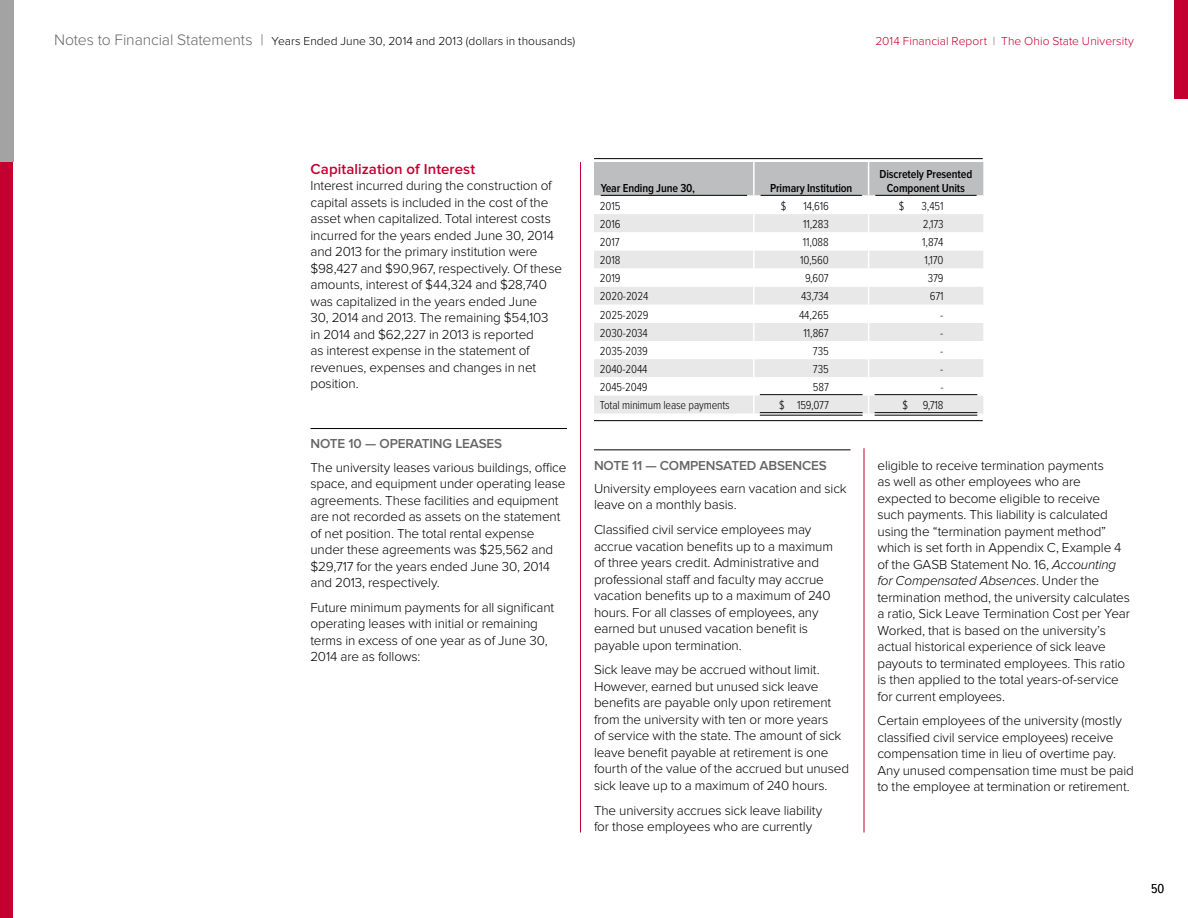
<style>
.page{position:relative;width:1188px;height:918px;background:#fff}
.page>*{position:absolute;margin:0;border:0;box-sizing:border-box;transform-origin:0 0}
.t1{font:600 15px "Proxima Nova";letter-spacing:.005em;color:#c3002f}
.t2{font:300 13.5px/16.5px "Proxima Nova";letter-spacing:-.01em;color:#000}
.t3{font:600 13.5px "Proxima Nova";letter-spacing:-.01em;color:#666}
.t4{font:300 13.5px "Proxima Nova Cond";color:#000}
.Notes_chart_numbers{font:300 12px "Proxima Nova Cond";letter-spacing:-.01em;color:#000}
.Notes_chart_body_PNC{font:300 12px "Proxima Nova Cond";letter-spacing:-.01em;color:#000}
.t5{font:300 12px "Proxima Nova";letter-spacing:.005em;color:#000}
.Notes_chart_head_sem{font:600 12px/13.5px "Proxima Nova Cond";letter-spacing:-.01em;color:#000;text-align:center}
.t6{font:300 12px "Proxima Nova";letter-spacing:.005em;color:#c3002f}
.s1{font-size:15.75px;color:#666}
.s2{color:#666}
.s3{font-style:italic}
</style>
<div class="page">
<div style="left:1174px;top:0;width:14px;height:99px;background:#c3002f"></div>
<hr style="left:594px;top:158px;width:389px;height:1px;background:#000">
<hr style="left:594px;top:420px;width:389px;height:1px;background:#000">
<svg style="left:594px;top:162px;width:389px;height:251px"></svg>
<hr style="left:601px;top:195px;width:146px;height:1px;background:#000">
<hr style="left:761px;top:195px;width:101px;height:1px;background:#000">
<hr style="left:875px;top:195px;width:102px;height:1px;background:#000">
<hr style="left:760px;top:394px;width:103px;height:1px;background:#000">
<hr style="left:875px;top:394px;width:102px;height:1px;background:#000">
<hr style="left:760px;top:412px;width:103px;height:1px;background:#000">
<hr style="left:760px;top:415px;width:103px;height:1px;background:#000">
<hr style="left:875px;top:412px;width:102px;height:1px;background:#000">
<hr style="left:875px;top:415px;width:102px;height:1px;background:#000">
<hr style="left:310px;top:428px;width:257px;height:1px;background:#000">
<hr style="left:594px;top:449px;width:256px;height:1px;background:#000">
<hr style="left:864px;top:448px;width:1px;height:384px;background:#c3002f">
<hr style="left:580px;top:162px;width:1px;height:670px;background:#c3002f">
<div style="left:0;top:162px;width:13px;height:756px;background:#c3002f"></div>
<div style="left:0;top:0;width:14px;height:162px;background:#a3a3a3"></div>
<p class="t5" style="left:54px;top:34px;width:523px"><span class="s1">Notes to Financial Statements |</span> Years Ended June 30, 2014 and 2013 (dollars in thousands)</p>
<p class="t6" style="left:875px;top:34px;width:260px">2014 Financial Report <span class="s2">|</span> The Ohio State University</p>
<h4 class="t1" style="left:310px;top:160px;width:166px">Capitalization of Interest</h4>
<p class="t2" style="left:310px;top:178px;width:253px">Interest incurred during the construction of capital assets is included in the cost of the asset when capitalized. Total interest costs incurred for the years ended June 30, 2014 and 2013 for the primary institution were $98,427 and $90,967, respectively. Of these amounts, interest of $44,324 and $28,740 was capitalized in the years ended June<br>30, 2014 and 2013. The remaining $54,103<br>in 2014 and $62,227 in 2013 is reported<br>as interest expense in the statement of revenues, expenses and changes in net position.</p>
<h3 class="t3" style="left:310px;top:436px;width:193px">NOTE 10 — OPERATING LEASES</h3>
<p class="t2" style="left:310px;top:459px;width:257px">The university leases various buildings, office space, and equipment under operating lease agreements. These facilities and equipment are not recorded as assets on the statement of net position. The total rental expense under these agreements was $25,562 and $29,717 for the years ended June 30, 2014 and 2013, respectively.</p>
<p class="t2" style="left:310px;top:599px;width:245px">Future minimum payments for all significant operating leases with initial or remaining terms in excess of one year as of June 30, 2014 are as follows:</p>
<h2 class="Notes_chart_head_sem" style="left:601px;top:181px;width:96px">Year Ending June 30,</h2>
<h2 class="Notes_chart_head_sem" style="left:770px;top:181px;width:84px">Primary Institution</h2>
<h2 class="Notes_chart_head_sem" style="left:880px;top:168px;width:94px">Discretely Presented<br>Component Units</h2>
<p class="Notes_chart_body_PNC" style="left:600px;top:199px;width:22px">2015</p>
<h2 class="Notes_chart_numbers" style="left:781px;top:199px;width:7px">$</h2>
<h2 class="Notes_chart_numbers" style="left:804px;top:199px;width:27px">14,616</h2>
<h2 class="Notes_chart_numbers" style="left:899px;top:199px;width:7px">$</h2>
<h2 class="Notes_chart_numbers" style="left:922px;top:199px;width:24px">3,451</h2>
<p class="Notes_chart_body_PNC" style="left:600px;top:217px;width:22px">2016</p>
<h2 class="Notes_chart_numbers" style="left:803px;top:217px;width:27px">11,283</h2>
<h2 class="Notes_chart_numbers" style="left:923px;top:217px;width:22px">2,173</h2>
<p class="Notes_chart_body_PNC" style="left:600px;top:235px;width:21px">2017</p>
<h2 class="Notes_chart_numbers" style="left:803px;top:235px;width:27px">11,088</h2>
<h2 class="Notes_chart_numbers" style="left:922px;top:235px;width:23px">1,874</h2>
<p class="Notes_chart_body_PNC" style="left:600px;top:254px;width:22px">2018</p>
<h2 class="Notes_chart_numbers" style="left:800px;top:254px;width:30px">10,560</h2>
<h2 class="Notes_chart_numbers" style="left:924px;top:254px;width:21px">1,170</h2>
<p class="Notes_chart_body_PNC" style="left:600px;top:272px;width:22px">2019</p>
<h2 class="Notes_chart_numbers" style="left:805px;top:272px;width:25px">9,607</h2>
<h2 class="Notes_chart_numbers" style="left:928px;top:272px;width:17px">379</h2>
<p class="Notes_chart_body_PNC" style="left:600px;top:290px;width:50px">2020-2024</p>
<h2 class="Notes_chart_numbers" style="left:801px;top:290px;width:29px">43,734</h2>
<h2 class="Notes_chart_numbers" style="left:930px;top:290px;width:15px">671</h2>
<p class="Notes_chart_body_PNC" style="left:600px;top:308px;width:50px">2025-2029</p>
<h2 class="Notes_chart_numbers" style="left:799px;top:308px;width:31px">44,265</h2>
<h2 class="Notes_chart_numbers" style="left:940px;top:308px;width:5px">-</h2>
<p class="Notes_chart_body_PNC" style="left:600px;top:326px;width:49px">2030-2034</p>
<h2 class="Notes_chart_numbers" style="left:804px;top:326px;width:27px">11,867</h2>
<h2 class="Notes_chart_numbers" style="left:940px;top:326px;width:5px">-</h2>
<p class="Notes_chart_body_PNC" style="left:600px;top:344px;width:50px">2035-2039</p>
<h2 class="Notes_chart_numbers" style="left:813px;top:344px;width:17px">735</h2>
<h2 class="Notes_chart_numbers" style="left:940px;top:344px;width:5px">-</h2>
<p class="Notes_chart_body_PNC" style="left:600px;top:362px;width:49px">2040-2044</p>
<h2 class="Notes_chart_numbers" style="left:813px;top:362px;width:17px">735</h2>
<h2 class="Notes_chart_numbers" style="left:940px;top:362px;width:5px">-</h2>
<p class="Notes_chart_body_PNC" style="left:600px;top:380px;width:49px">2045-2049</p>
<h2 class="Notes_chart_numbers" style="left:813px;top:380px;width:17px">587</h2>
<h2 class="Notes_chart_numbers" style="left:940px;top:380px;width:5px">-</h2>
<p class="Notes_chart_body_PNC" style="left:600px;top:398px;width:131px">Total minimum lease payments</p>
<h2 class="Notes_chart_numbers" style="left:779px;top:398px;width:51px">$ 159,077</h2>
<h2 class="Notes_chart_numbers" style="left:902px;top:398px;width:43px">$ 9,718</h2>
<h3 class="t3" style="left:594px;top:457px;width:234px">NOTE 11 — COMPENSATED ABSENCES</h3>
<p class="t2" style="left:594px;top:480px;width:254px">University employees earn vacation and sick leave on a monthly basis.</p>
<p class="t2" style="left:594px;top:522px;width:240px">Classified civil service employees may accrue vacation benefits up to a maximum of three years credit. Administrative and professional staff and faculty may accrue vacation benefits up to a maximum of 240 hours. For all classes of employees, any earned but unused vacation benefit is payable upon termination.</p>
<p class="t2" style="left:594px;top:662px;width:257px">Sick leave may be accrued without limit.<br>However, earned but unused sick leave benefits are payable only upon retirement from the university with ten or more years<br>of service with the state. The amount of sick leave benefit payable at retirement is one fourth of the value of the accrued but unused sick leave up to a maximum of 240 hours.</p>
<p class="t2" style="left:594px;top:802px;width:230px">The university accrues sick leave liability for those employees who are currently</p>
<p class="t2" style="left:878px;top:457px;width:254px">eligible to receive termination payments<br>as well as other employees who are expected to become eligible to receive such payments. This liability is calculated using the “termination payment method” which is set forth in Appendix C, Example 4 of the GASB Statement No. 16, <span class="s3">Accounting for Compensated Absences</span>. Under the termination method, the university calculates a ratio, Sick Leave Termination Cost per Year Worked, that is based on the university’s actual historical experience of sick leave payouts to terminated employees. This ratio is then applied to the total years-of-service for current employees.</p>
<p class="t2" style="left:878px;top:713px;width:258px">Certain employees of the university (mostly classified civil service employees) receive compensation time in lieu of overtime pay.<br>Any unused compensation time must be paid to the employee at termination or retirement.</p>
<p class="t4" style="left:1151px;top:881px;width:15px">50</p>
</div>
